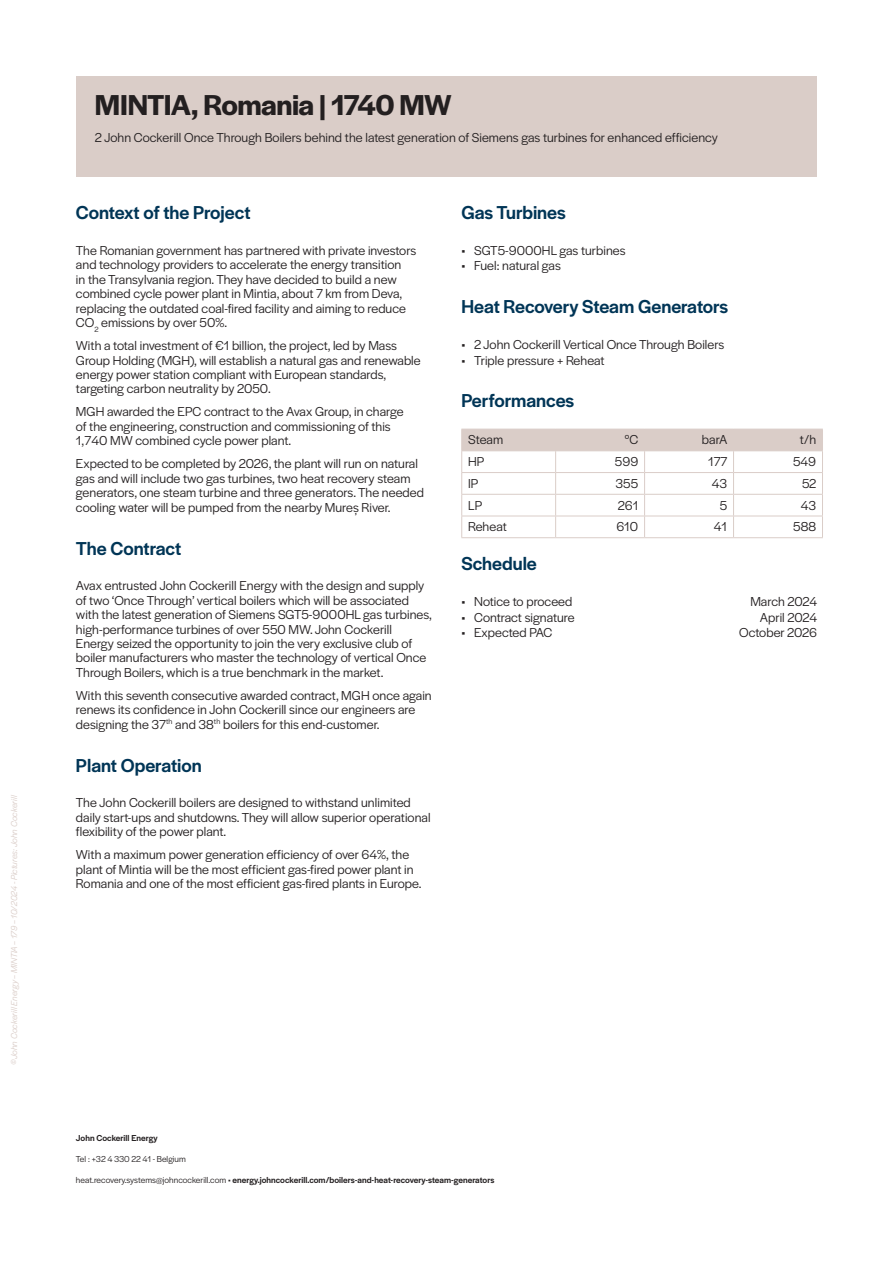
<style>
.page{position:relative;width:893px;height:1263px;background:#fff}
.page>*{position:absolute;margin:0;border:0;box-sizing:border-box;transform-origin:0 0}
.H2{font:600 30px "Halyard Display";letter-spacing:-.02em;color:#231f20}
.H3{font:500 19.5px "Halyard Display";color:#003556}
.Body{font:13.5px/14.4px "Halyard Display";letter-spacing:.005em;color:#231f20}
.Body_Titre_tableau{font:13.5px "Halyard Display";letter-spacing:.005em;color:#231f20}
.adresses{font:500 9px "Halyard Display";letter-spacing:.005em;color:#231f20}
.legende{font:italic 9px "Halyard Display";color:#dacdc8}
.adresses-2{font:9px "Halyard Display";color:#231f20}
.s1{font-weight:400}
</style>
<div class="page">
<div style="left:76px;top:76px;width:741px;height:100px;background:#dacdc8"></div>
<svg style="left:461px;top:430px;width:362px;height:107px"></svg>
<hr style="left:461px;top:450px;width:95px;height:1px;background:#dacdc8">
<hr style="left:556px;top:450px;width:89px;height:1px;background:#dacdc8">
<hr style="left:645px;top:450px;width:88px;height:1px;background:#dacdc8">
<hr style="left:733px;top:450px;width:90px;height:1px;background:#dacdc8">
<hr style="left:461px;top:472px;width:95px;height:1px;background:#dacdc8">
<hr style="left:556px;top:472px;width:89px;height:1px;background:#dacdc8">
<hr style="left:645px;top:472px;width:88px;height:1px;background:#dacdc8">
<hr style="left:733px;top:472px;width:90px;height:1px;background:#dacdc8">
<hr style="left:461px;top:494px;width:95px;height:1px;background:#dacdc8">
<hr style="left:556px;top:494px;width:89px;height:1px;background:#dacdc8">
<hr style="left:645px;top:494px;width:88px;height:1px;background:#dacdc8">
<hr style="left:733px;top:494px;width:90px;height:1px;background:#dacdc8">
<hr style="left:461px;top:516px;width:95px;height:1px;background:#dacdc8">
<hr style="left:556px;top:516px;width:89px;height:1px;background:#dacdc8">
<hr style="left:645px;top:516px;width:88px;height:1px;background:#dacdc8">
<hr style="left:733px;top:516px;width:90px;height:1px;background:#dacdc8">
<hr style="left:461px;top:537px;width:95px;height:1px;background:#dacdc8">
<hr style="left:556px;top:537px;width:89px;height:1px;background:#dacdc8">
<hr style="left:645px;top:537px;width:88px;height:1px;background:#dacdc8">
<hr style="left:733px;top:537px;width:90px;height:1px;background:#dacdc8">
<hr style="left:461px;top:429px;width:95px;height:1px;background:#dacdc8">
<hr style="left:556px;top:429px;width:89px;height:1px;background:#dacdc8">
<hr style="left:645px;top:429px;width:88px;height:1px;background:#dacdc8">
<hr style="left:733px;top:429px;width:90px;height:1px;background:#dacdc8">
<p class="legende" style="left:8px;top:1065px;width:271px;rotate:-90deg">©John Cockerill Energy – MINTIA – 179 – 10/2024 - Pictures: John Cockerill</p>
<p class="H2" style="left:95px;top:83px;width:358px">MINTIA, Romania | 1740 MW</p>
<p class="Body" style="left:95px;top:130px;width:624px">2 John Cockerill Once Through Boilers behind the latest generation of Siemens gas turbines for enhanced efficiency</p>
<p class="H3" style="left:76px;top:199px;width:176px">Context of the Project</p>
<p class="Body" style="left:76px;top:242px;width:342px">The Romanian government has partnered with private investors and technology providers to accelerate the energy transition<br>in the Transylvania region. They have decided to build a new combined cycle power plant in Mintia, about 7 km from Deva, replacing the outdated coal-fired facility and aiming to reduce CO<sub>2</sub> emissions by over 50%.</p>
<p class="Body" style="left:76px;top:338px;width:346px">With a total investment of €1 billion, the project, led by Mass Group Holding (MGH), will establish a natural gas and renewable energy power station compliant with European standards, targeting carbon neutrality by 2050.</p>
<p class="Body" style="left:76px;top:404px;width:329px">MGH awarded the EPC contract to the Avax Group, in charge of the engineering, construction and commissioning of this<br>1,740 MW combined cycle power plant.</p>
<p class="Body" style="left:76px;top:456px;width:350px">Expected to be completed by 2026, the plant will run on natural gas and will include two gas turbines, two heat recovery steam generators, one steam turbine and three generators. The needed cooling water will be pumped from the nearby Mureș River.</p>
<p class="H3" style="left:76px;top:534px;width:107px">The Contract</p>
<p class="Body" style="left:76px;top:578px;width:357px">Avax entrusted John Cockerill Energy with the design and supply of two ‘Once Through’ vertical boilers which will be associated with the latest generation of Siemens SGT5-9000HL gas turbines, high-performance turbines of over 550 MW. John Cockerill Energy seized the opportunity to join the very exclusive club of boiler manufacturers who master the technology of vertical Once Through Boilers, which is a true benchmark in the market.</p>
<p class="Body" style="left:76px;top:687px;width:357px">With this seventh consecutive awarded contract, MGH once again renews its confidence in John Cockerill since our engineers are designing the 37<sup>th</sup> and 38<sup>th</sup> boilers for this end-customer.</p>
<p class="H3" style="left:76px;top:751px;width:127px">Plant Operation</p>
<p class="Body" style="left:76px;top:795px;width:356px">The John Cockerill boilers are designed to withstand unlimited daily start-ups and shutdowns. They will allow superior operational flexibility of the power plant.</p>
<p class="Body" style="left:76px;top:847px;width:347px">With a maximum power generation efficiency of over 64%, the plant of Mintia will be the most efficient gas-fired power plant in<br>Romania and one of the most efficient gas-fired plants in Europe.</p>
<p class="H3" style="left:461px;top:199px;width:106px">Gas Turbines</p>
<p class="Body" style="left:461px;top:242px;width:166px">• SGT5-9000HL gas turbines</p>
<p class="Body" style="left:461px;top:258px;width:101px">• Fuel: natural gas</p>
<p class="H3" style="left:461px;top:293px;width:268px">Heat Recovery Steam Generators</p>
<p class="Body" style="left:461px;top:337px;width:264px">• 2 John Cockerill Vertical Once Through Boilers</p>
<p class="Body" style="left:461px;top:352px;width:145px">• Triple pressure + Reheat</p>
<p class="H3" style="left:461px;top:387px;width:114px">Performances</p>
<p class="Body" style="left:468px;top:432px;width:37px">Steam</p>
<p class="Body_Titre_tableau" style="left:625px;top:430px;width:15px">°C</p>
<p class="Body_Titre_tableau" style="left:702px;top:430px;width:27px">barA</p>
<p class="Body_Titre_tableau" style="left:800px;top:430px;width:18px">t/h</p>
<p class="Body" style="left:468px;top:454px;width:18px">HP</p>
<p class="Body_Titre_tableau" style="left:615px;top:452px;width:25px">599</p>
<p class="Body_Titre_tableau" style="left:708px;top:452px;width:21px">177</p>
<p class="Body_Titre_tableau" style="left:793px;top:452px;width:25px">549</p>
<p class="Body" style="left:468px;top:475px;width:12px">IP</p>
<p class="Body_Titre_tableau" style="left:616px;top:474px;width:24px">355</p>
<p class="Body_Titre_tableau" style="left:712px;top:474px;width:17px">43</p>
<p class="Body_Titre_tableau" style="left:802px;top:474px;width:16px">52</p>
<p class="Body" style="left:468px;top:497px;width:16px">LP</p>
<p class="Body_Titre_tableau" style="left:618px;top:496px;width:22px">261</p>
<p class="Body_Titre_tableau" style="left:720px;top:496px;width:9px">5</p>
<p class="Body_Titre_tableau" style="left:801px;top:496px;width:17px">43</p>
<p class="Body" style="left:468px;top:519px;width:40px">Reheat</p>
<p class="Body_Titre_tableau" style="left:616px;top:517px;width:23px">610</p>
<p class="Body_Titre_tableau" style="left:714px;top:517px;width:15px">41</p>
<p class="Body_Titre_tableau" style="left:793px;top:517px;width:24px">588</p>
<p class="H3" style="left:461px;top:550px;width:77px">Schedule</p>
<p class="Body" style="left:461px;top:594px;width:113px">• Notice to proceed</p>
<p class="Body" style="left:750px;top:594px;width:68px">March 2024</p>
<p class="Body" style="left:461px;top:609px;width:115px">• Contract signature</p>
<p class="Body" style="left:760px;top:609px;width:59px">April 2024</p>
<p class="Body" style="left:461px;top:625px;width:93px">• Expected PAC</p>
<p class="Body" style="left:739px;top:625px;width:79px">October 2026</p>
<p class="adresses" style="left:76px;top:1132px;width:83px">John Cockerill Energy</p>
<p class="adresses-2" style="left:76px;top:1153px;width:111px">Tel : +32 4 330 22 41 - Belgium</p>
<p class="adresses" style="left:76px;top:1173px;width:420px"><span class="s1">heat.recovery.systems@johncockerill.com •</span> energy.johncockerill.com/boilers-and-heat-recovery-steam-generators</p>
</div>
